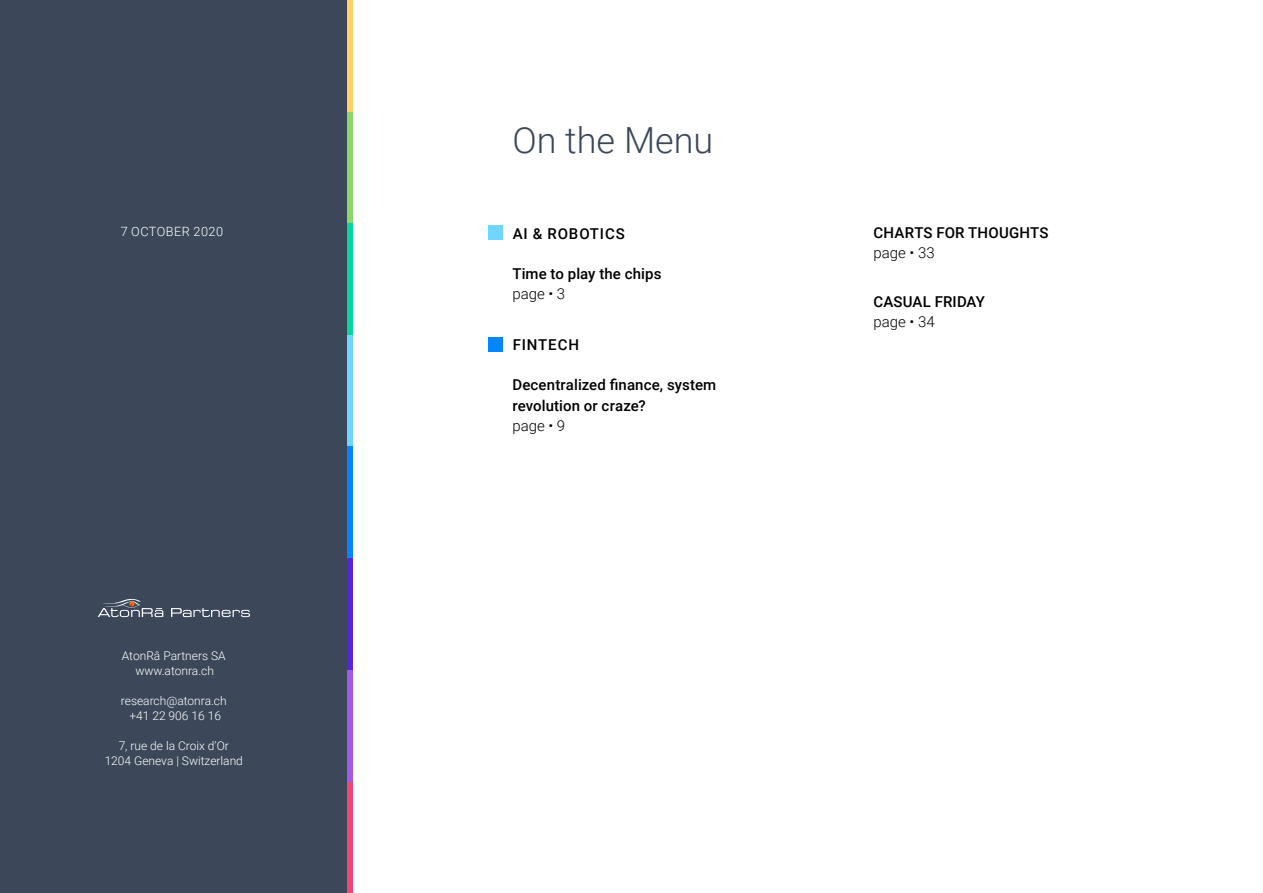
<style>
.page{position:relative;width:1263px;height:893px;background:#fff}
.page>*{position:absolute;margin:0;border:0;box-sizing:border-box;transform-origin:0 0}
.t1{font:300 36px "Roboto";color:#3c4859}
.t2{font:500 15px/20.2px "Roboto";letter-spacing:.01em;color:#000}
.t3{font:300 15px "Roboto";color:#000}
.t4{font:500 15px "Roboto";letter-spacing:.06em;color:#000}
.t5{font:300 12.75px "Roboto";letter-spacing:.035em;color:#fff}
.t6{font:300 12px/15px "Roboto";color:#fff;text-align:center}
</style>
<div class="page">
<div style="left:0;top:0;width:348px;height:893px;background:#3c4859"></div>
<div style="left:348px;top:335px;width:5px;height:111px;background:#70d6ff"></div>
<div style="left:348px;top:781px;width:5px;height:112px;background:#ef476f"></div>
<div style="left:348px;top:446px;width:5px;height:112px;background:#0585ff"></div>
<div style="left:348px;top:223px;width:5px;height:112px;background:#05d6a1"></div>
<div style="left:348px;top:670px;width:5px;height:111px;background:#a359e6"></div>
<div style="left:348px;top:558px;width:5px;height:112px;background:#5724d9"></div>
<div style="left:348px;top:112px;width:5px;height:111px;background:#8cd66b"></div>
<div style="left:348px;top:0;width:5px;height:112px;background:#ffd166"></div>
<svg style="left:171px;top:608px;width:79px;height:9px"></svg>
<svg style="left:98px;top:599px;width:65px;height:18px"></svg>
<div style="left:488px;top:225px;width:15px;height:14px;background:#70d6ff"></div>
<div style="left:488px;top:337px;width:15px;height:15px;background:#0585ff"></div>
<h1 class="t1" style="left:512px;top:115px;width:202px">On the Menu</h1>
<p class="t5" style="left:121px;top:223px;width:104px">7 OCTOBER 2020</p>
<p class="t2" style="left:873px;top:222px;width:177px">CHARTS FOR THOUGHTS</p>
<p class="t3" style="left:873px;top:242px;width:63px">page • 33</p>
<p class="t2" style="left:873px;top:291px;width:113px">CASUAL FRIDAY</p>
<p class="t3" style="left:873px;top:311px;width:63px">page • 34</p>
<p class="t4" style="left:513px;top:223px;width:114px">AI &amp; ROBOTICS</p>
<p class="t2" style="left:512px;top:263px;width:150px">Time to play the chips</p>
<p class="t3" style="left:512px;top:283px;width:54px">page • 3</p>
<p class="t4" style="left:513px;top:334px;width:68px">FINTECH</p>
<p class="t2" style="left:512px;top:374px;width:205px">Decentralized finance, system revolution or craze?</p>
<p class="t3" style="left:512px;top:415px;width:54px">page • 9</p>
<p class="t6" style="left:122px;top:648px;width:105px">AtonRâ Partners SA www.atonra.ch</p>
<p class="t6" style="left:121px;top:693px;width:107px">research@atonra.ch +41 22 906 16 16</p>
<p class="t6" style="left:105px;top:738px;width:140px">7, rue de la Croix d’Or<br>1204 Geneva | Switzerland</p>
</div>
